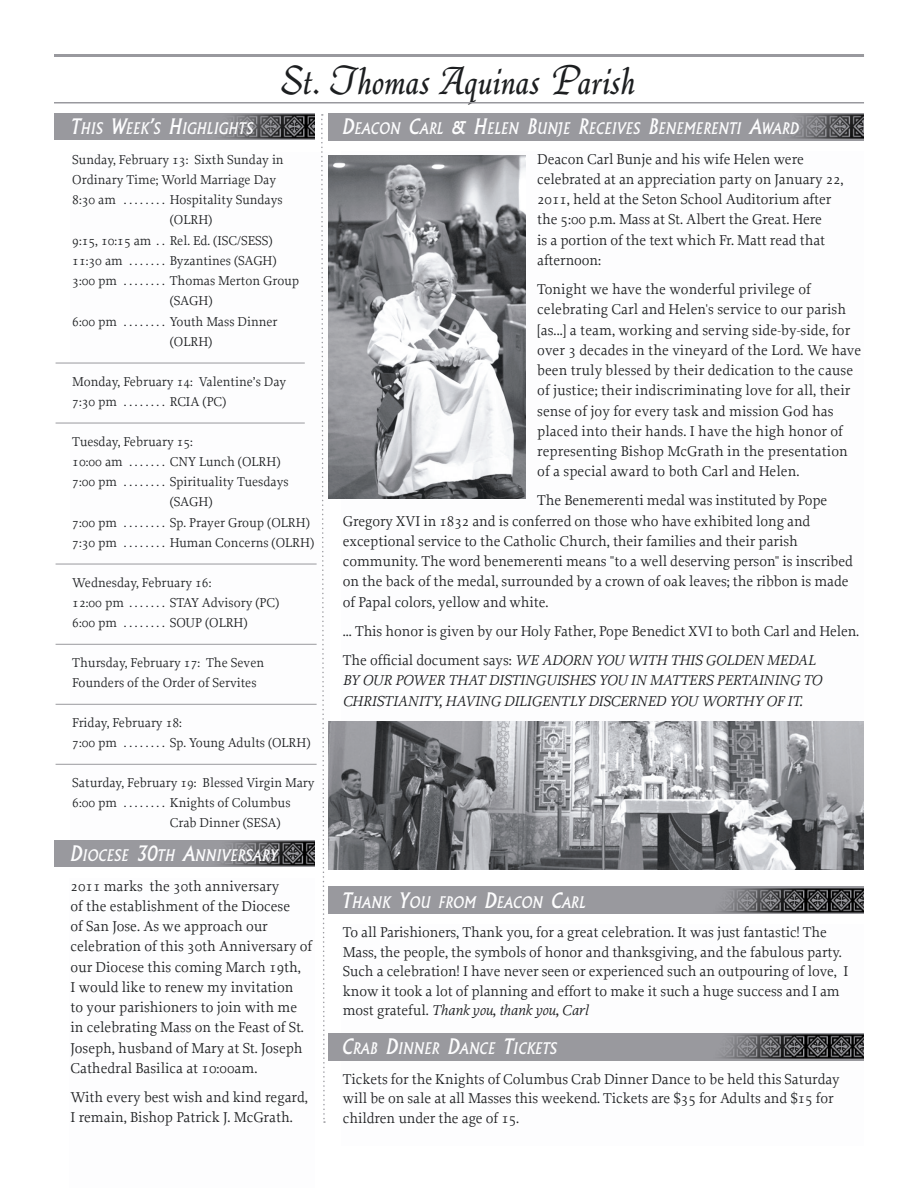
<style>
.page{position:relative;width:918px;height:1188px;background:#fff}
.page>*{position:absolute;margin:0;border:0;box-sizing:border-box;transform-origin:0 0}
.t1{font:42px "AT Quill";color:#1c1e20}
.t2{font:italic 15.75px "Albertus";letter-spacing:.02em;color:#fdfdfe}
.t3{font:15px/20.2px "Proforma";letter-spacing:-.005em;color:#1c1e20}
.t4{font:italic 15px/20.2px "Proforma";letter-spacing:-.005em;color:#1c1e20}
.t5{font:13.5px/20.2px "Proforma";color:#1c1e20}
.s1{font-size:21px}
.s2{font-style:italic}
</style>
<div class="page">
<hr style="left:56px;top:363px;width:249px;height:1px;background:#99999e">
<hr style="left:56px;top:423px;width:249px;height:1px;background:#99999e">
<hr style="left:56px;top:564px;width:261px;height:1px;background:#99999e">
<hr style="left:56px;top:644px;width:261px;height:1px;background:#99999e">
<hr style="left:56px;top:704px;width:261px;height:1px;background:#99999e">
<hr style="left:56px;top:764px;width:261px;height:1px;background:#99999e">
<div style="left:54px;top:113px;width:261px;height:27px;background:#99999e"></div>
<img style="left:221px;top:114px;width:94px;height:25px">
<hr style="left:54px;top:54px;width:810px;height:3px;background:#99999e">
<hr style="left:54px;top:102px;width:810px;height:2px;background:#99999e">
<svg style="left:321px;top:114px;width:5px;height:1009px"></svg>
<div style="left:54px;top:840px;width:261px;height:27px;background:#99999e"></div>
<img style="left:220px;top:841px;width:95px;height:25px">
<div style="left:328px;top:113px;width:536px;height:27px;background:#99999e"></div>
<img style="left:790px;top:114px;width:74px;height:25px">
<div style="left:328px;top:886px;width:536px;height:28px;background:#99999e"></div>
<img style="left:721px;top:888px;width:143px;height:25px">
<div style="left:328px;top:1033px;width:536px;height:27px;background:#99999e"></div>
<img style="left:721px;top:1034px;width:143px;height:25px">
<img style="left:328px;top:156px;width:197px;height:342px">
<img style="left:328px;top:722px;width:536px;height:148px">
<h1 class="t1" style="left:282px;top:58px;width:356px">St. Thomas Aquinas Parish</h1>
<p class="t2" style="left:70px;top:119px;width:184px"><span class="s1">T</span>HIS <span class="s1">W</span>EEK<span class="s1">’</span>S <span class="s1">H</span>IGHLIGHTS</p>
<p class="t5" style="left:72px;top:149px;width:213px">Sunday, February 13: Sixth Sunday in</p>
<p class="t5" style="left:72px;top:169px;width:205px">Ordinary Time; World Marriage Day</p>
<p class="t5" style="left:72px;top:189px;width:212px">8:30 am . . . . . . . . Hospitality Sundays</p>
<p class="t5" style="left:170px;top:210px;width:44px">(OLRH)</p>
<p class="t5" style="left:72px;top:230px;width:202px">9:15, 10:15 am . . Rel. Ed. (ISC/SESS)</p>
<p class="t5" style="left:72px;top:250px;width:206px">11:30 am . . . . . . . Byzantines (SAGH)</p>
<p class="t5" style="left:72px;top:270px;width:229px">3:00 pm . . . . . . . . Thomas Merton Group</p>
<p class="t5" style="left:170px;top:291px;width:44px">(SAGH)</p>
<p class="t5" style="left:72px;top:311px;width:207px">6:00 pm . . . . . . . . Youth Mass Dinner</p>
<p class="t5" style="left:170px;top:331px;width:44px">(OLRH)</p>
<p class="t5" style="left:72px;top:371px;width:216px">Monday, February 14: Valentine’s Day<br>7:30 pm . . . . . . . . RCIA (PC)</p>
<p class="t5" style="left:72px;top:431px;width:122px">Tuesday, February 15:</p>
<p class="t5" style="left:72px;top:451px;width:210px">10:00 am . . . . . . . CNY Lunch (OLRH)</p>
<p class="t5" style="left:72px;top:471px;width:218px">7:00 pm . . . . . . . . Spirituality Tuesdays</p>
<p class="t5" style="left:170px;top:492px;width:44px">(SAGH)</p>
<p class="t5" style="left:72px;top:512px;width:239px">7:00 pm . . . . . . . . Sp. Prayer Group (OLRH)</p>
<p class="t5" style="left:72px;top:532px;width:243px">7:30 pm . . . . . . . . Human Concerns (OLRH)</p>
<p class="t5" style="left:72px;top:572px;width:209px">Wednesday, February 16:<br>12:00 pm . . . . . . . STAY Advisory (PC)<br>6:00 pm . . . . . . . . SOUP (OLRH)</p>
<p class="t5" style="left:72px;top:652px;width:193px">Thursday, February 17: The Seven<br>Founders of the Order of Servites</p>
<p class="t5" style="left:72px;top:712px;width:240px">Friday, February 18:<br>7:00 pm . . . . . . . . Sp. Young Adults (OLRH)</p>
<p class="t5" style="left:72px;top:772px;width:244px">Saturday, February 19: Blessed Virgin Mary</p>
<p class="t5" style="left:72px;top:792px;width:220px">6:00 pm . . . . . . . . Knights of Columbus</p>
<p class="t5" style="left:170px;top:813px;width:112px">Crab Dinner (SESA)</p>
<p class="t2" style="left:70px;top:846px;width:209px"><span class="s1">D</span>IOCESE <span class="s1">30</span>TH <span class="s1">A</span>NNIVERSARY</p>
<p class="t3" style="left:70px;top:875px;width:243px">2011 marks the 30th anniversary<br>of the establishment of the Diocese<br>of San Jose. As we approach our celebration of this 30th Anniversary of our Diocese this coming March 19th,<br>I would like to renew my invitation<br>to your parishioners to join with me in celebrating Mass on the Feast of St.<br>Joseph, husband of Mary at St. Joseph Cathedral Basilica at 10:00am.</p>
<p class="t3" style="left:70px;top:1087px;width:239px">With every best wish and kind regard,<br>I remain, Bishop Patrick J. McGrath.</p>
<p class="t2" style="left:342px;top:119px;width:458px"><span class="s1">D</span>EACON <span class="s1">C</span>ARL <span class="s1">&amp; H</span>ELEN <span class="s1">B</span>UNJE <span class="s1">R</span>ECEIVES <span class="s1">B</span>ENEMERENTI <span class="s1">A</span>WARD</p>
<p class="t3" style="left:537px;top:148px;width:308px">Deacon Carl Bunje and his wife Helen were celebrated at an appreciation party on January 22, 2011, held at the Seton School Auditorium after the 5:00 p.m. Mass at St. Albert the Great. Here<br>is a portion of the text which Fr. Matt read that afternoon:</p>
<p class="t3" style="left:537px;top:279px;width:326px">Tonight we have the wonderful privilege of celebrating Carl and Helen's service to our parish [as...] a team, working and serving side-by-side, for over 3 decades in the vineyard of the Lord. We have been truly blessed by their dedication to the cause of justice; their indiscriminating love for all, their sense of joy for every task and mission God has placed into their hands. I have the high honor of representing Bishop McGrath in the presentation of a special award to both Carl and Helen.</p>
<p class="t3" style="left:343px;top:490px;width:512px;text-indent:194px">The Benemerenti medal was instituted by Pope Gregory XVI in 1832 and is conferred on those who have exhibited long and exceptional service to the Catholic Church, their families and their parish community. The word benemerenti means "to a well deserving person" is inscribed on the back of the medal, surrounded by a crown of oak leaves; the ribbon is made of Papal colors, yellow and white.</p>
<p class="t3" style="left:343px;top:616px;width:518px;line-height:29.2px">... This honor is given by our Holy Father, Pope Benedict XVI to both Carl and Helen.<br>The official document says: <span class="s2">WE ADORN YOU WITH THIS GOLDEN MEDAL</span></p>
<p class="t4" style="left:343px;top:670px;width:481px">BY OUR POWER THAT DISTINGUISHES YOU IN MATTERS PERTAINING TO<br>CHRISTIANITY, HAVING DILIGENTLY DISCERNED YOU WORTHY OF IT.</p>
<p class="t2" style="left:342px;top:893px;width:245px"><span class="s1">T</span>HANK <span class="s1">Y</span>OU FROM <span class="s1">D</span>EACON <span class="s1">C</span>ARL</p>
<p class="t3" style="left:343px;top:922px;width:507px;line-height:19.5px">To all Parishioners, Thank you, for a great celebration. It was just fantastic! The Mass, the people, the symbols of honor and thanksgiving, and the fabulous party.<br>Such a celebration! I have never seen or experienced such an outpouring of love, I know it took a lot of planning and effort to make it such a huge success and I am most grateful. <span class="s2">Thank you, thank you, Carl</span></p>
<p class="t2" style="left:342px;top:1039px;width:216px"><span class="s1">C</span>RAB <span class="s1">D</span>INNER <span class="s1">D</span>ANCE <span class="s1">T</span>ICKETS</p>
<p class="t3" style="left:343px;top:1069px;width:498px;line-height:19.5px">Tickets for the Knights of Columbus Crab Dinner Dance to be held this Saturday will be on sale at all Masses this weekend. Tickets are $35 for Adults and $15 for children under the age of 15.</p>
</div>
